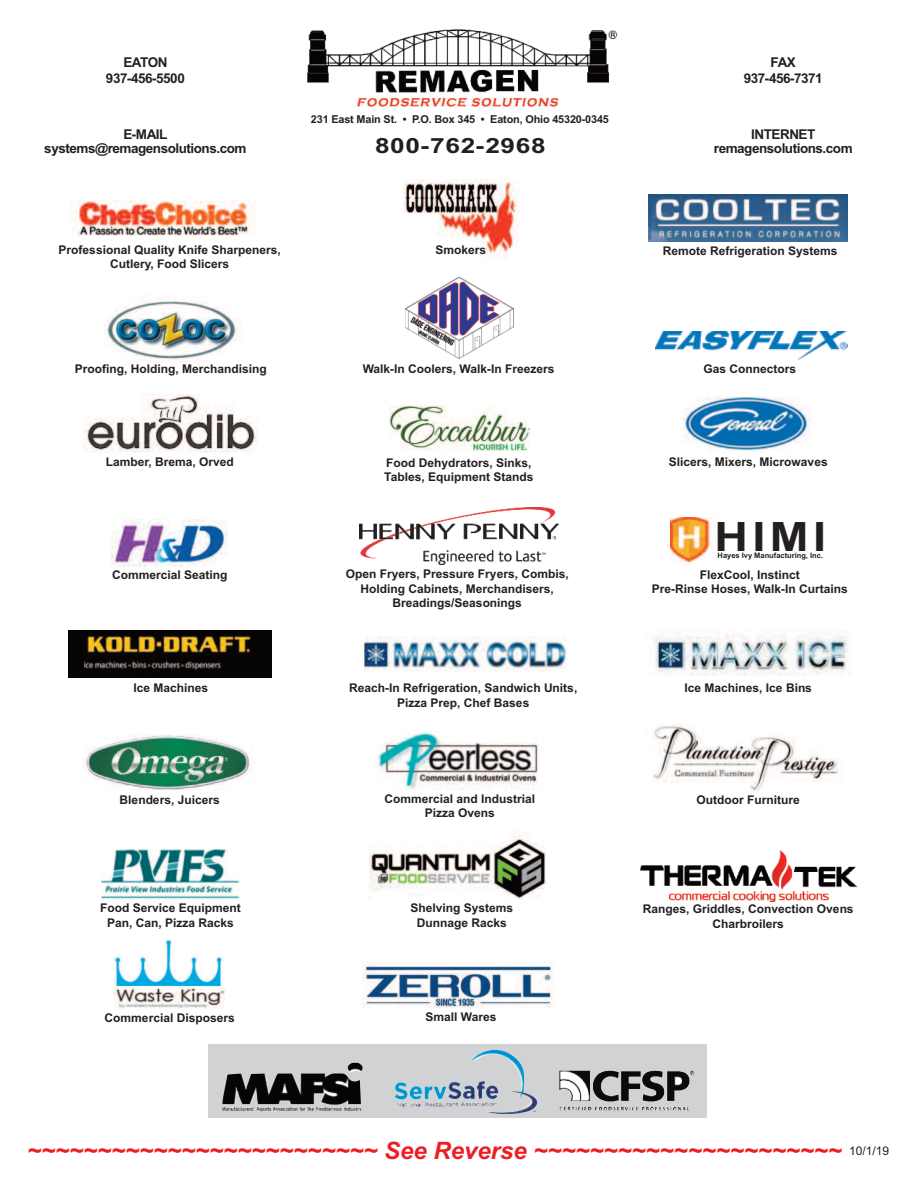
<style>
.page{position:relative;width:918px;height:1188px;background:#fff}
.page>*{position:absolute;margin:0;border:0;box-sizing:border-box;transform-origin:0 0}
.t1{font:700 40.5px "Arial";color:#231f20;scale:1.15 1}
.t2{font:italic 700 24px "Arial";color:#ee1d23}
.t3{font:700 21px "Arial";letter-spacing:.025em;color:#231f20;scale:1.25 1}
.t4{font:700 13.5px "Arial";letter-spacing:-.035em;color:#231f20}
.t5{font:700 12px/14.4px "Arial";color:#231f20;text-align:center}
.t6{font:12px "Arial";color:#231f20}
.t7{font:700 10.8px "Arial";letter-spacing:-.015em;color:#231f20}
.t8{font:700 7.5px "Arial";color:#231f20}
</style>
<div class="page">
<div style="left:208px;top:1045px;width:499px;height:73px;background:#d1d2d4"></div>
<img style="left:105px;top:297px;width:136px;height:66px">
<img style="left:71px;top:200px;width:184px;height:36px">
<img style="left:403px;top:179px;width:116px;height:81px">
<img style="left:83px;top:394px;width:175px;height:59px">
<img style="left:359px;top:507px;width:200px;height:58px">
<img style="left:376px;top:732px;width:162px;height:58px">
<img style="left:653px;top:725px;width:189px;height:67px">
<img style="left:101px;top:849px;width:139px;height:50px">
<img style="left:640px;top:851px;width:216px;height:51px">
<img style="left:390px;top:405px;width:140px;height:46px">
<img style="left:113px;top:941px;width:112px;height:67px">
<img style="left:307px;top:29px;width:311px;height:79px">
<img style="left:222px;top:1063px;width:141px;height:48px">
<img style="left:395px;top:1050px;width:142px;height:64px">
<img style="left:559px;top:1070px;width:135px;height:40px">
<img style="left:648px;top:194px;width:199px;height:47px">
<img style="left:670px;top:517px;width:45px;height:45px">
<img style="left:111px;top:520px;width:117px;height:47px">
<img style="left:655px;top:331px;width:192px;height:29px">
<img style="left:364px;top:636px;width:203px;height:36px">
<img style="left:652px;top:630px;width:198px;height:46px">
<img style="left:83px;top:735px;width:171px;height:55px">
<img style="left:363px;top:961px;width:190px;height:47px">
<img style="left:684px;top:397px;width:126px;height:54px">
<img style="left:69px;top:630px;width:202px;height:47px">
<img style="left:370px;top:834px;width:176px;height:65px">
<img style="left:406px;top:277px;width:108px;height:82px">
<p class="t4" style="left:123px;top:55px;width:46px">EATON</p>
<p class="t4" style="left:771px;top:55px;width:27px">FAX</p>
<p class="t4" style="left:106px;top:71px;width:80px">937-456-5500</p>
<p class="t4" style="left:744px;top:71px;width:80px">937-456-7371</p>
<p class="t7" style="left:311px;top:113px;width:300px">231 East Main St. • P.O. Box 345 • Eaton, Ohio 45320-0345</p>
<p class="t4" style="left:123px;top:127px;width:46px">E-MAIL</p>
<p class="t4" style="left:751px;top:127px;width:66px">INTERNET</p>
<p class="t4" style="left:44px;top:140px;width:204px">systems@remagensolutions.com</p>
<h3 class="t3" style="left:375px;top:133px;width:138px">800-762-2968</h3>
<p class="t4" style="left:714px;top:140px;width:140px">remagensolutions.com</p>
<p class="t5" style="left:59px;top:243px;width:224px">Professional Quality Knife Sharpeners,<br>Cutlery, Food Slicers</p>
<p class="t5" style="left:435px;top:243px;width:52px">Smokers</p>
<p class="t5" style="left:663px;top:243px;width:176px">Remote Refrigeration Systems</p>
<p class="t5" style="left:75px;top:361px;width:193px">Proofing, Holding, Merchandising</p>
<p class="t5" style="left:363px;top:362px;width:193px">Walk-In Coolers, Walk-In Freezers</p>
<p class="t5" style="left:704px;top:362px;width:94px">Gas Connectors</p>
<p class="t5" style="left:106px;top:454px;width:130px">Lamber, Brema, Orved</p>
<p class="t5" style="left:384px;top:455px;width:151px;text-align:left">Food Dehydrators, Sinks,<br>Tables, Equipment Stands</p>
<p class="t5" style="left:669px;top:455px;width:160px">Slicers, Mixers, Microwaves</p>
<p class="t5" style="left:112px;top:568px;width:117px">Commercial Seating</p>
<p class="t5" style="left:346px;top:567px;width:224px">Open Fryers, Pressure Fryers, Combis,<br>Holding Cabinets, Merchandisers,<br>Breadings/Seasonings</p>
<h1 class="t1" style="left:715px;top:513px;width:99px">HIMI</h1>
<p class="t8" style="left:718px;top:552px;width:107px">Hayes Ivy Manufacturing, Inc.</p>
<p class="t5" style="left:652px;top:567px;width:198px">FlexCool, Instinct<br>Pre-Rinse Hoses, Walk-In Curtains</p>
<p class="t5" style="left:133px;top:681px;width:76px">Ice Machines</p>
<p class="t5" style="left:120px;top:792px;width:102px">Blenders, Juicers</p>
<p class="t5" style="left:349px;top:681px;width:230px">Reach-In Refrigeration, Sandwich Units,<br>Pizza Prep, Chef Bases</p>
<p class="t5" style="left:685px;top:681px;width:129px">Ice Machines, Ice Bins</p>
<p class="t5" style="left:385px;top:791px;width:152px">Commercial and Industrial<br>Pizza Ovens</p>
<p class="t5" style="left:697px;top:792px;width:105px">Outdoor Furniture</p>
<p class="t5" style="left:100px;top:901px;width:142px">Food Service Equipment<br>Pan, Can, Pizza Racks</p>
<p class="t5" style="left:643px;top:902px;width:212px">Ranges, Griddles, Convection Ovens<br>Charbroilers</p>
<p class="t5" style="left:410px;top:901px;width:104px">Shelving Systems<br>Dunnage Racks</p>
<p class="t5" style="left:105px;top:1011px;width:132px">Commercial Disposers</p>
<p class="t5" style="left:426px;top:1010px;width:72px">Small Wares</p>
<h2 class="t2" style="left:27px;top:1137px;width:816px">~~~~~~~~~~~~~~~~~~~~~~~~~ See Reverse ~~~~~~~~~~~~~~~~~~~~~~</h2>
<p class="t6" style="left:849px;top:1144px;width:42px">10/1/19</p>
</div>
